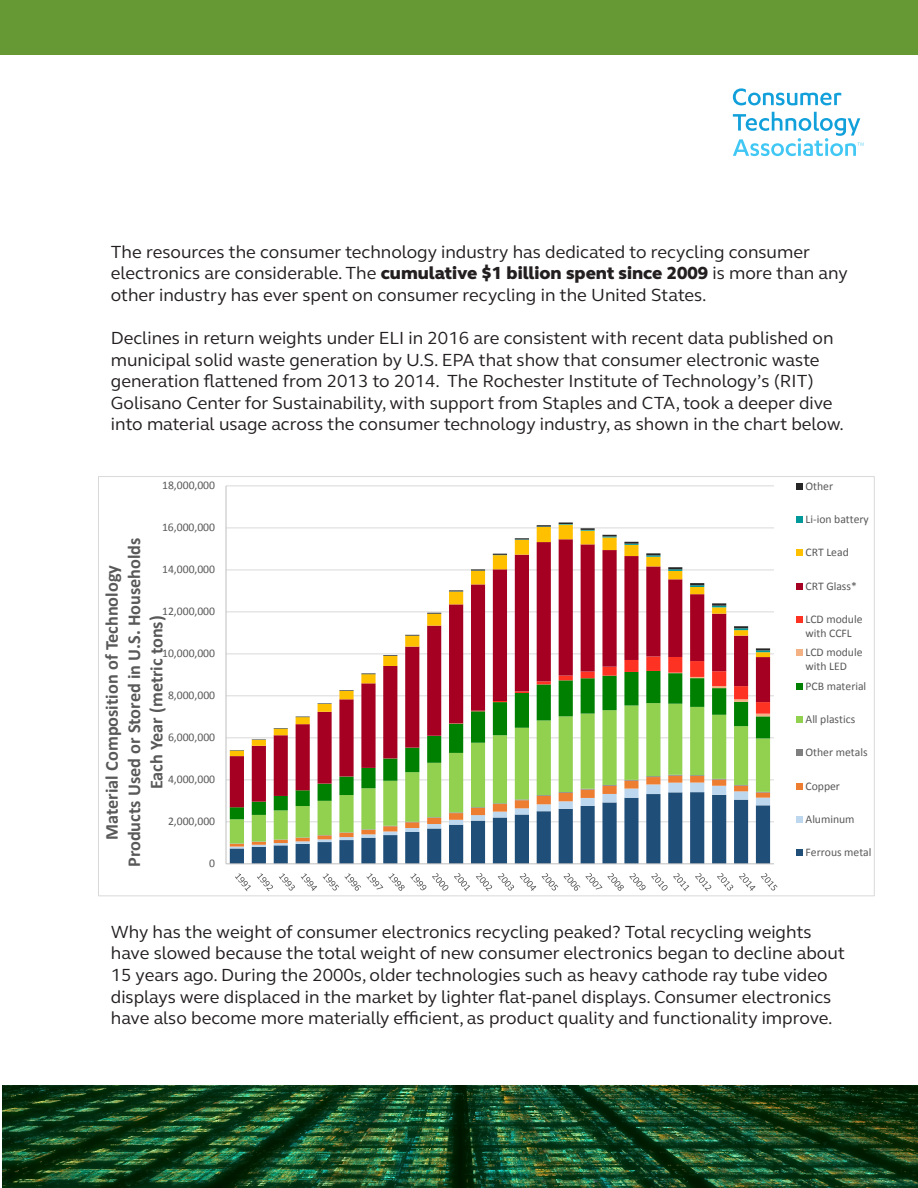
<style>
.page{position:relative;width:918px;height:1188px;background:#fff}
.page>*{position:absolute;margin:0;border:0;box-sizing:border-box;transform-origin:0 0}
.t1{font:700 18.3px/22.4px "Calibri";color:#595959;text-align:center}
.t2{font:18px/21.6px "FS Elliot Pro";color:#231f20}
.t3{font:11.7px/14.2px "Calibri";color:#595959}
.s1{font-weight:800}
</style>
<div class="page">
<img style="left:2px;top:1086px;width:916px;height:102px">
<div style="left:1px;top:0;width:917px;height:54px;background:#693"></div>
<svg style="left:733px;top:88px;width:108px;height:17px"></svg>
<svg style="left:733px;top:112px;width:131px;height:44px"></svg>
<hr style="left:226px;top:822px;width:548px;height:1px;background:#d9d9d9">
<hr style="left:226px;top:780px;width:548px;height:1px;background:#d9d9d9">
<hr style="left:226px;top:738px;width:548px;height:1px;background:#d9d9d9">
<hr style="left:226px;top:696px;width:548px;height:1px;background:#d9d9d9">
<hr style="left:226px;top:654px;width:548px;height:1px;background:#d9d9d9">
<hr style="left:226px;top:612px;width:548px;height:1px;background:#d9d9d9">
<hr style="left:226px;top:570px;width:548px;height:1px;background:#d9d9d9">
<hr style="left:226px;top:528px;width:548px;height:1px;background:#d9d9d9">
<hr style="left:226px;top:486px;width:548px;height:1px;background:#d9d9d9">
<svg style="left:230px;top:844px;width:540px;height:20px"></svg>
<svg style="left:230px;top:819px;width:540px;height:25px"></svg>
<svg style="left:230px;top:807px;width:540px;height:12px"></svg>
<svg style="left:230px;top:756px;width:540px;height:51px"></svg>
<svg style="left:230px;top:525px;width:540px;height:231px"></svg>
<svg style="left:712px;top:606px;width:14px;height:1px"></svg>
<svg style="left:230px;top:750px;width:14px;height:2px"></svg>
<svg style="left:252px;top:739px;width:14px;height:2px"></svg>
<svg style="left:274px;top:728px;width:14px;height:2px"></svg>
<svg style="left:296px;top:717px;width:14px;height:1px"></svg>
<svg style="left:318px;top:704px;width:14px;height:1px"></svg>
<svg style="left:339px;top:690px;width:15px;height:2px"></svg>
<svg style="left:361px;top:673px;width:15px;height:2px"></svg>
<svg style="left:383px;top:655px;width:14px;height:2px"></svg>
<svg style="left:405px;top:635px;width:14px;height:2px"></svg>
<svg style="left:427px;top:613px;width:14px;height:2px"></svg>
<svg style="left:449px;top:590px;width:14px;height:2px"></svg>
<svg style="left:471px;top:569px;width:14px;height:3px"></svg>
<svg style="left:493px;top:554px;width:14px;height:2px"></svg>
<svg style="left:515px;top:538px;width:14px;height:2px"></svg>
<svg style="left:537px;top:525px;width:14px;height:3px"></svg>
<svg style="left:559px;top:523px;width:14px;height:2px"></svg>
<svg style="left:581px;top:528px;width:14px;height:3px"></svg>
<svg style="left:602px;top:535px;width:15px;height:2px"></svg>
<svg style="left:624px;top:542px;width:15px;height:3px"></svg>
<svg style="left:646px;top:553px;width:14px;height:4px"></svg>
<svg style="left:668px;top:567px;width:14px;height:4px"></svg>
<svg style="left:690px;top:583px;width:14px;height:4px"></svg>
<hr style="left:712px;top:603px;width:14px;height:3px;background:#262626">
<svg style="left:734px;top:626px;width:14px;height:4px"></svg>
<svg style="left:756px;top:648px;width:14px;height:4px"></svg>
<hr style="left:226px;top:486px;width:1px;height:378px;background:#bfbfbf">
<hr style="left:226px;top:864px;width:548px;height:1px;background:#bfbfbf">
<svg style="left:235px;top:874px;width:16px;height:17px"></svg>
<svg style="left:257px;top:874px;width:16px;height:17px"></svg>
<svg style="left:279px;top:874px;width:16px;height:17px"></svg>
<svg style="left:301px;top:874px;width:16px;height:17px"></svg>
<svg style="left:323px;top:874px;width:16px;height:17px"></svg>
<svg style="left:345px;top:874px;width:81px;height:17px"></svg>
<svg style="left:432px;top:873px;width:16px;height:18px"></svg>
<svg style="left:454px;top:873px;width:16px;height:18px"></svg>
<svg style="left:476px;top:873px;width:16px;height:18px"></svg>
<svg style="left:498px;top:873px;width:16px;height:18px"></svg>
<svg style="left:520px;top:873px;width:16px;height:18px"></svg>
<svg style="left:542px;top:873px;width:16px;height:18px"></svg>
<svg style="left:564px;top:873px;width:125px;height:18px"></svg>
<svg style="left:695px;top:873px;width:16px;height:18px"></svg>
<svg style="left:717px;top:873px;width:16px;height:18px"></svg>
<svg style="left:739px;top:873px;width:16px;height:18px"></svg>
<svg style="left:761px;top:873px;width:16px;height:18px"></svg>
<div style="left:796px;top:483px;width:7px;height:6px;background:#262626"></div>
<div style="left:796px;top:516px;width:7px;height:7px;background:#099"></div>
<div style="left:796px;top:550px;width:7px;height:6px;background:#ffc000"></div>
<div style="left:796px;top:583px;width:7px;height:6px;background:#a50021"></div>
<div style="left:796px;top:616px;width:7px;height:7px;background:#fe3222"></div>
<div style="left:796px;top:650px;width:7px;height:6px;background:#f4b183"></div>
<div style="left:796px;top:683px;width:7px;height:7px;background:#008000"></div>
<div style="left:796px;top:716px;width:7px;height:7px;background:#92d050"></div>
<div style="left:796px;top:750px;width:7px;height:6px;background:#7f7f7f"></div>
<div style="left:796px;top:783px;width:7px;height:7px;background:#ed7d31"></div>
<div style="left:796px;top:816px;width:7px;height:7px;background:#bdd7ee"></div>
<div style="left:796px;top:850px;width:7px;height:6px;background:#1f4e79"></div>
<p class="t2" style="left:111px;top:240px;width:738px">The resources the consumer technology industry has dedicated to recycling consumer electronics are considerable. The <span class="s1">cumulative $1 billion spent since 2009</span> is more than any other industry has ever spent on consumer recycling in the United States.</p>
<p class="t2" style="left:111px;top:327px;width:735px">Declines in return weights under ELI in 2016 are consistent with recent data published on municipal solid waste generation by U.S. EPA that show that consumer electronic waste generation flattened from 2013 to 2014. The Rochester Institute of Technology’s (RIT)<br>Golisano Center for Sustainability, with support from Staples and CTA, took a deeper dive into material usage across the consumer technology industry, as shown in the chart below.</p>
<p class="t3" style="left:162px;top:478px;width:55px">18,000,000</p>
<p class="t3" style="left:162px;top:520px;width:55px">16,000,000</p>
<p class="t1" style="left:101px;top:867px;width:331px;rotate:-90deg">Material Composition of Technology<br>Products Used or Stored in U.S. Households<br>Each Year (metric tons)</p>
<p class="t3" style="left:162px;top:562px;width:55px">14,000,000</p>
<p class="t3" style="left:162px;top:604px;width:55px">12,000,000</p>
<p class="t3" style="left:162px;top:646px;width:55px">10,000,000</p>
<p class="t3" style="left:168px;top:688px;width:49px">8,000,000</p>
<p class="t3" style="left:168px;top:730px;width:49px">6,000,000</p>
<p class="t3" style="left:168px;top:772px;width:49px">4,000,000</p>
<p class="t3" style="left:168px;top:814px;width:49px">2,000,000</p>
<p class="t3" style="left:209px;top:856px;width:7px">0</p>
<p class="t3" style="left:806px;top:479px;width:29px">Other</p>
<p class="t3" style="left:806px;top:512px;width:65px">Li-ion battery</p>
<p class="t3" style="left:806px;top:545px;width:45px">CRT Lead</p>
<p class="t3" style="left:806px;top:579px;width:53px">CRT Glass*</p>
<p class="t3" style="left:806px;top:612px;width:59px">LCD module with CCFL</p>
<p class="t3" style="left:806px;top:645px;width:59px">LCD module with LED</p>
<p class="t3" style="left:806px;top:679px;width:62px">PCB material</p>
<p class="t3" style="left:806px;top:712px;width:51px">All plastics</p>
<p class="t3" style="left:806px;top:745px;width:64px">Other metals</p>
<p class="t3" style="left:806px;top:779px;width:36px">Copper</p>
<p class="t3" style="left:806px;top:812px;width:51px">Aluminum</p>
<p class="t3" style="left:806px;top:845px;width:67px">Ferrous metal</p>
<p class="t2" style="left:111px;top:921px;width:736px">Why has the weight of consumer electronics recycling peaked? Total recycling weights have slowed because the total weight of new consumer electronics began to decline about 15 years ago. During the 2000s, older technologies such as heavy cathode ray tube video displays were displaced in the market by lighter flat-panel displays. Consumer electronics have also become more materially efficient, as product quality and functionality improve.</p>
</div>
